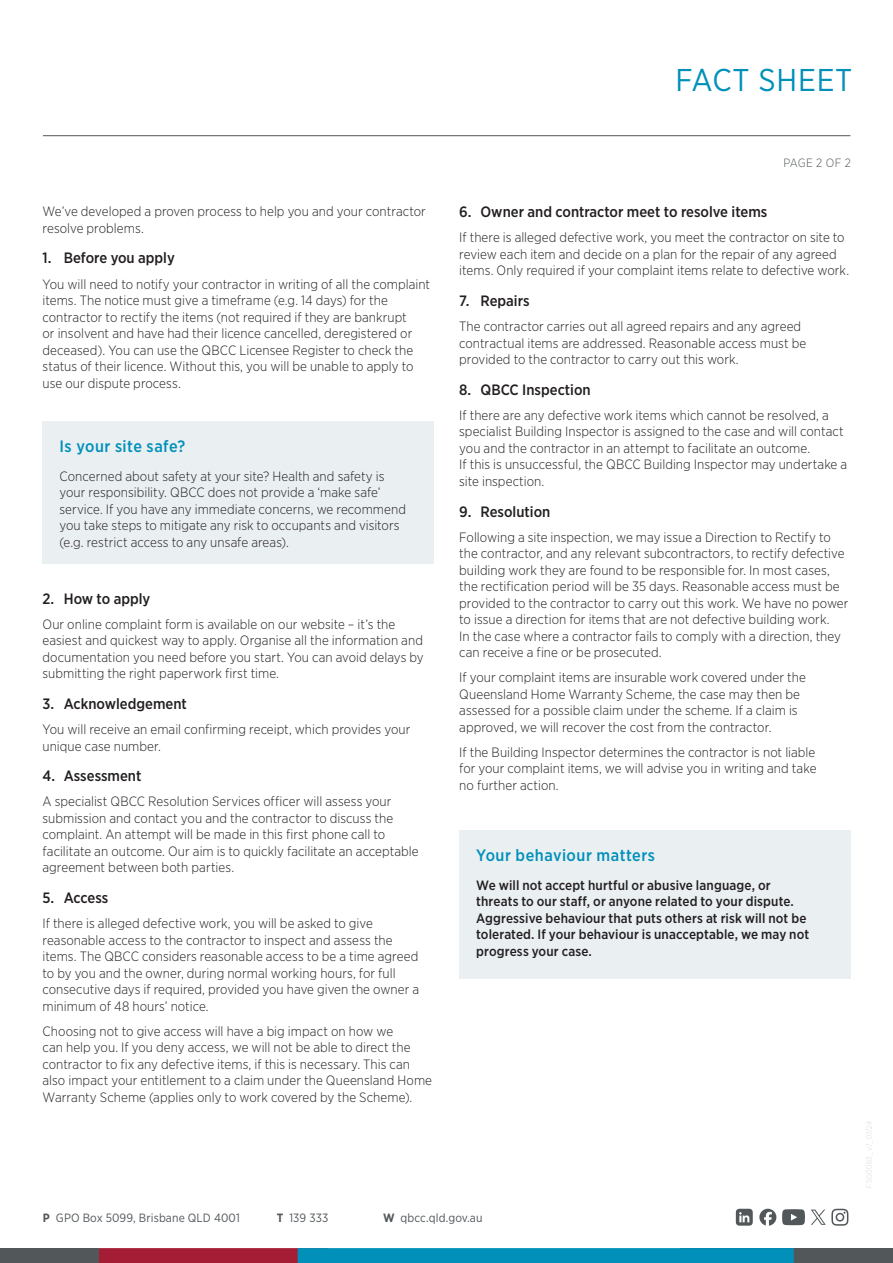
<style>
.page{position:relative;width:893px;height:1263px;background:#fff}
.page>*{position:absolute;margin:0;border:0;box-sizing:border-box;transform-origin:0 0}
.t1{font:31.5px "Gotham Narrow";letter-spacing:.025em;color:#0090ba}
.QBCC_Sub_heading{font:500 16.5px "Gotham Narrow";letter-spacing:.03em;color:#0090ba}
.t2{font:500 15px "Gotham Narrow";color:#231f20}
.QBCC_Body_Text{font:300 13.5px/16.5px "Gotham Narrow";letter-spacing:.005em;color:#231f20}
.QBCC_Body_Text-2{font:500 13.5px/16.5px "Gotham Narrow";letter-spacing:.01em;color:#231f20}
.t3{font:12px "Gotham Narrow";letter-spacing:.01em;color:#52575a}
.t4{font:300 12px "Gotham Narrow";letter-spacing:.005em;color:#52575a}
.s1{font-weight:700}
</style>
<div class="page">
<div style="left:0;top:1248px;width:99px;height:15px;background:#52575a"></div>
<div style="left:680px;top:1248px;width:213px;height:15px;background:#52575a"></div>
<svg style="left:99px;top:1248px;width:695px;height:15px"></svg>
<svg style="left:782px;top:1209px;width:23px;height:16px"></svg>
<svg style="left:759px;top:1209px;width:17px;height:17px"></svg>
<svg style="left:736px;top:1209px;width:17px;height:17px"></svg>
<svg style="left:811px;top:1209px;width:37px;height:17px"></svg>
<hr style="left:43px;top:135px;width:807px;height:1px;background:#52575a">
<div style="left:43px;top:421px;width:391px;height:143px;background:#eaeff2"></div>
<div style="left:459px;top:830px;width:391px;height:149px;background:#eaeff2"></div>
<h1 class="t1" style="left:675px;top:61px;width:178px">FACT SHEET</h1>
<p class="QBCC_Body_Text" style="left:43px;top:203px;width:385px">We’ve developed a proven process to help you and your contractor resolve problems.</p>
<p class="t2" style="left:43px;top:249px;width:134px">1. Before you apply</p>
<p class="QBCC_Body_Text" style="left:43px;top:275px;width:389px">You will need to notify your contractor in writing of all the complaint items. The notice must give a timeframe (e.g. 14 days) for the contractor to rectify the items (not required if they are bankrupt<br>or insolvent and have had their licence cancelled, deregistered or deceased). You can use the QBCC Licensee Register to check the status of their licence. Without this, you will be unable to apply to use our dispute process.</p>
<p class="QBCC_Sub_heading" style="left:60px;top:435px;width:127px">Is your site safe?</p>
<p class="QBCC_Body_Text" style="left:60px;top:467px;width:348px">Concerned about safety at your site? Health and safety is your responsibility. QBCC does not provide a ‘make safe’ service. If you have any immediate concerns, we recommend you take steps to mitigate any risk to occupants and visitors (e.g. restrict access to any unsafe areas).</p>
<p class="t2" style="left:43px;top:589px;width:109px">2. How to apply</p>
<p class="QBCC_Body_Text" style="left:43px;top:615px;width:383px">Our online complaint form is available on our website – it’s the easiest and quickest way to apply. Organise all the information and documentation you need before you start. You can avoid delays by submitting the right paperwork first time.</p>
<p class="t2" style="left:43px;top:694px;width:146px">3. Acknowledgement</p>
<p class="QBCC_Body_Text" style="left:43px;top:721px;width:369px">You will receive an email confirming receipt, which provides your unique case number.</p>
<p class="t2" style="left:43px;top:766px;width:100px">4. Assessment</p>
<p class="QBCC_Body_Text" style="left:43px;top:793px;width:378px">A specialist QBCC Resolution Services officer will assess your submission and contact you and the contractor to discuss the complaint. An attempt will be made in this first phone call to facilitate an outcome. Our aim is to quickly facilitate an acceptable agreement between both parties.</p>
<p class="t2" style="left:43px;top:888px;width:67px">5. Access</p>
<p class="QBCC_Body_Text" style="left:43px;top:915px;width:378px">If there is alleged defective work, you will be asked to give reasonable access to the contractor to inspect and assess the items. The QBCC considers reasonable access to be a time agreed to by you and the owner, during normal working hours, for full consecutive days if required, provided you have given the owner a minimum of 48 hours’ notice.</p>
<p class="QBCC_Body_Text" style="left:43px;top:1022px;width:391px">Choosing not to give access will have a big impact on how we<br>can help you. If you deny access, we will not be able to direct the contractor to fix any defective items, if this is necessary. This can also impact your entitlement to a claim under the Queensland Home Warranty Scheme (applies only to work covered by the Scheme).</p>
<p class="t4" style="left:783px;top:155px;width:69px">PAGE 2 OF 2</p>
<p class="t2" style="left:459px;top:203px;width:310px">6. Owner and contractor meet to resolve items</p>
<p class="QBCC_Body_Text" style="left:459px;top:229px;width:391px">If there is alleged defective work, you meet the contractor on site to review each item and decide on a plan for the repair of any agreed items. Only required if your complaint items relate to defective work.</p>
<p class="t2" style="left:459px;top:291px;width:72px">7. Repairs</p>
<p class="QBCC_Body_Text" style="left:459px;top:318px;width:349px">The contractor carries out all agreed repairs and any agreed contractual items are addressed. Reasonable access must be provided to the contractor to carry out this work.</p>
<p class="t2" style="left:459px;top:380px;width:133px">8. QBCC Inspection</p>
<p class="QBCC_Body_Text" style="left:459px;top:407px;width:389px">If there are any defective work items which cannot be resolved, a specialist Building Inspector is assigned to the case and will contact you and the contractor in an attempt to facilitate an outcome.<br>If this is unsuccessful, the QBCC Building Inspector may undertake a site inspection.</p>
<p class="t2" style="left:459px;top:502px;width:93px">9. Resolution</p>
<p class="QBCC_Body_Text" style="left:459px;top:528px;width:391px">Following a site inspection, we may issue a Direction to Rectify to the contractor, and any relevant subcontractors, to rectify defective building work they are found to be responsible for. In most cases, the rectification period will be 35 days. Reasonable access must be provided to the contractor to carry out this work. We have no power to issue a direction for items that are not defective building work.<br>In the case where a contractor fails to comply with a direction, they can receive a fine or be prosecuted.</p>
<p class="QBCC_Body_Text" style="left:459px;top:669px;width:348px">If your complaint items are insurable work covered under the Queensland Home Warranty Scheme, the case may then be assessed for a possible claim under the scheme. If a claim is approved, we will recover the cost from the contractor.</p>
<p class="QBCC_Body_Text" style="left:459px;top:743px;width:359px;text-align:justify">If the Building Inspector determines the contractor is not liable for your complaint items, we will advise you in writing and take no further action.</p>
<p class="QBCC_Sub_heading" style="left:476px;top:844px;width:180px">Your behaviour matters</p>
<p class="QBCC_Body_Text-2" style="left:476px;top:876px;width:334px">We will not accept hurtful or abusive language, or threats to our staff, or anyone related to your dispute.<br>Aggressive behaviour that puts others at risk will not be tolerated. If your behaviour is unacceptable, we may not progress your case.</p>
<p class="t3" style="left:43px;top:1210px;width:198px"><span class="s1">P</span> GPO Box 5099, Brisbane QLD 4001</p>
<p class="t3" style="left:277px;top:1210px;width:53px"><span class="s1">T</span> 139 333</p>
<p class="t3" style="left:383px;top:1210px;width:101px"><span class="s1">W</span> qbcc.qld.gov.au</p>
</div>
